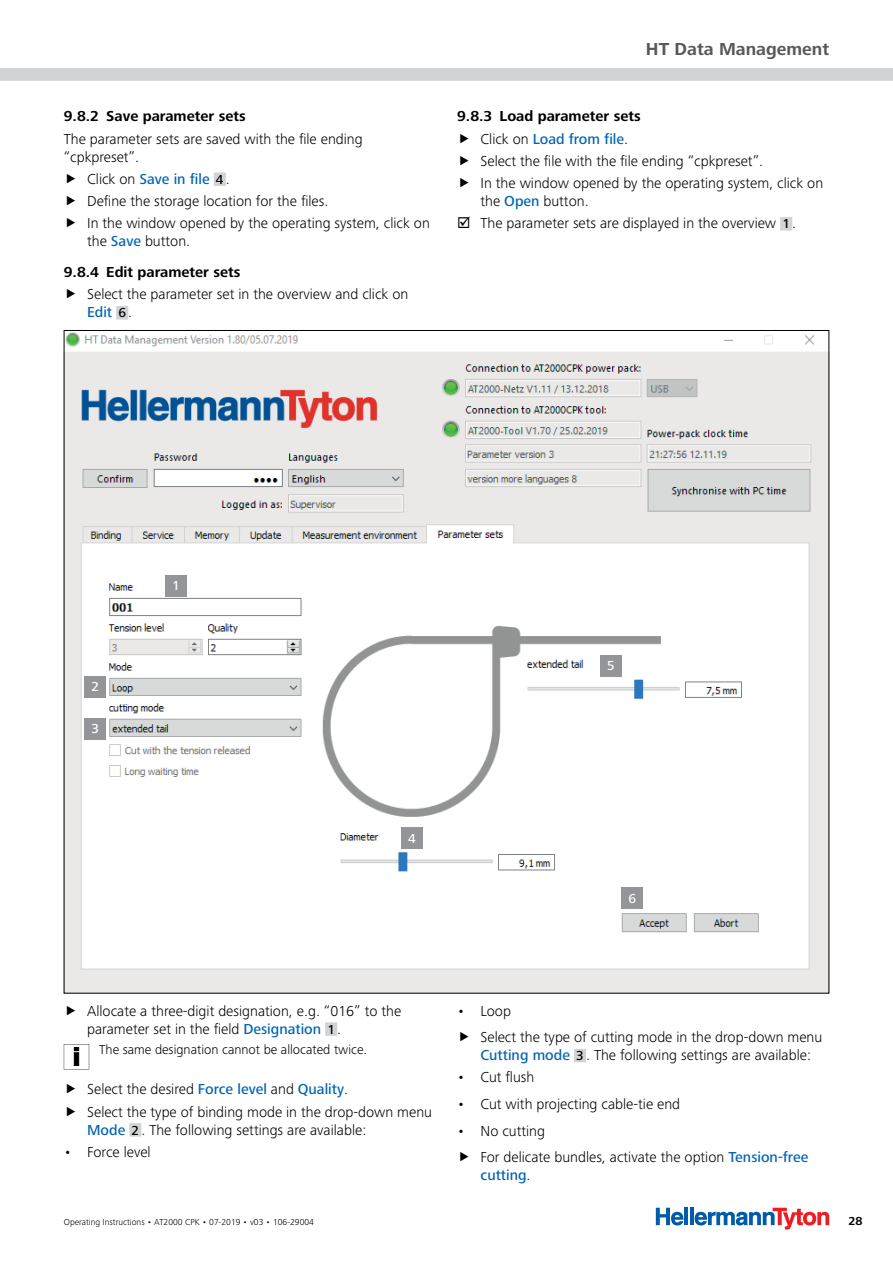
<style>
.page{position:relative;width:893px;height:1263px;background:#fff}
.page>*{position:absolute;margin:0;border:0;box-sizing:border-box;transform-origin:0 0}
.t1{font:700 18px "Frutiger Next LTW1 G";color:#58595b}
.t2{font:300 15px/22.2px "Frutiger Next LTW1 G";color:#000}
.t3{font:700 15px "Frutiger Next LTW1 G";color:#000}
.t4{font:500 15px "Frutiger Next LTW1 G";color:#0065b1}
.t5{font:300 13.5px "Frutiger Next LTW1 G";color:#000}
.t6{font:500 13.5px "Frutiger Next LTW1 G";color:#fff}
.t7{font:700 12px "Frutiger Next LTW1 G";color:#000}
.t8{font:300 9px "Frutiger Next LTW1 G";color:#000}
.s1{font-weight:500;color:#0065b1}
.s2{font-weight:500;font-size:13.5px}
.s3{font-weight:700}
.s4{font-weight:300;color:#000}
</style>
<div class="page">
<div style="left:0;top:68px;width:893px;height:13px;background:#d1d3d4"></div>
<hr style="left:684px;top:1208px;width:4px;height:17px;background:#005baa">
<hr style="left:690px;top:1208px;width:4px;height:17px;background:#005baa">
<svg style="left:656px;top:1208px;width:27px;height:17px"></svg>
<svg style="left:695px;top:1208px;width:134px;height:21px"></svg>
<div style="left:214px;top:172px;width:12px;height:14px;background:#d1d3d4"></div>
<div style="left:780px;top:217px;width:12px;height:13px;background:#d1d3d4"></div>
<div style="left:116px;top:306px;width:12px;height:13px;background:#d1d3d4"></div>
<img style="left:66px;top:332px;width:761px;height:659px">
<div style="left:165px;top:575px;width:21px;height:21px;background:#939598"></div>
<div style="left:85px;top:676px;width:21px;height:21px;background:#939598"></div>
<div style="left:85px;top:718px;width:21px;height:21px;background:#939598"></div>
<div style="left:401px;top:828px;width:22px;height:21px;background:#939598"></div>
<div style="left:600px;top:655px;width:22px;height:21px;background:#939598"></div>
<div style="left:622px;top:888px;width:21px;height:21px;background:#939598"></div>
<div style="left:325px;top:1022px;width:12px;height:14px;background:#d1d3d4"></div>
<div style="left:129px;top:1123px;width:12px;height:13px;background:#d1d3d4"></div>
<svg style="left:64px;top:1044px;width:25px;height:25px"></svg>
<div style="left:574px;top:1049px;width:12px;height:13px;background:#d1d3d4"></div>
<p class="t3" style="left:64px;top:108px;width:183px">9. 8. 2 Save parameter sets</p>
<p class="t2" style="left:64px;top:130px;width:300px;line-height:18px">The parameter sets are saved with the file ending “cpkpreset”.</p>
<p class="t2" style="left:87px;top:168px;width:344px">Click on <span class="s1">Save in file</span> <span class="s2">4</span> .<br>Define the storage location for the files.<br>In the window opened by the operating system, click on</p>
<p class="t2" style="left:87px;top:230px;width:105px">the <span class="s1">Save</span> button.</p>
<p class="t3" style="left:64px;top:264px;width:178px">9.8.4 Edit parameter sets</p>
<p class="t2" style="left:87px;top:285px;width:323px;line-height:18px">Select the parameter set in the overview and click on<br><span class="s1">Edit</span> <span class="s2">6</span> .</p>
<p class="t1" style="left:646px;top:39px;width:185px">HT Data Management</p>
<p class="t2" style="left:480px;top:105px;width:344px;text-indent:-23px"><span class="s3">9.8. 3 Load parameter sets<br></span>Click on <span class="s1">Load from file</span>.<br>Select the file with the file ending “cpkpreset”.<br>In the window opened by the operating system, click on</p>
<p class="t2" style="left:480px;top:190px;width:317px">the <span class="s1">Open</span> button.<br>The parameter sets are displayed in the overview <span class="s2">1</span> .</p>
<p class="t6" style="left:91px;top:679px;width:9px">2</p>
<p class="t6" style="left:91px;top:720px;width:9px">3</p>
<p class="t6" style="left:172px;top:578px;width:9px">1</p>
<p class="t6" style="left:408px;top:830px;width:9px">4</p>
<p class="t6" style="left:607px;top:657px;width:9px">5</p>
<p class="t6" style="left:629px;top:890px;width:9px">6</p>
<p class="t2" style="left:87px;top:1002px;width:316px;line-height:18px">Allocate a three-digit designation, e.g. “016” to the parameter set in the field <span class="s1">Designation</span> <span class="s2">1</span> .</p>
<p class="t5" style="left:99px;top:1041px;width:269px">The same designation cannot be allocated twice.</p>
<p class="t2" style="left:87px;top:1078px;width:346px">Select the desired <span class="s1">Force level</span> and <span class="s1">Quality</span>.<br>Select the type of binding mode in the drop-down menu</p>
<p class="t2" style="left:87px;top:1118px;width:281px"><span class="s1">Mode</span> <span class="s2">2</span> . The following settings are available:</p>
<p class="t2" style="left:64px;top:1141px;width:88px">• Force level</p>
<p class="t8" style="left:64px;top:1217px;width:252px">Operating Instructions • AT2000 CPK • 07-2019 • v03 • 106-29004</p>
<p class="t2" style="left:480px;top:997px;width:343px;line-height:26.5px;text-indent:-23px">• Loop<br>Select the type of cutting mode in the drop-down menu</p>
<p class="t2" style="left:480px;top:1044px;width:332px"><span class="s1">Cutting mode</span> <span class="s2">3</span> . The following settings are available:</p>
<p class="t2" style="left:457px;top:1066px;width:79px">• Cut flush</p>
<p class="t2" style="left:457px;top:1093px;width:225px">• Cut with projecting cable-tie end</p>
<p class="t2" style="left:480px;top:1117px;width:329px;line-height:26.5px;text-indent:-23px">• No cutting<br>For delicate bundles, activate the option <span class="s1">Tension-free</span></p>
<p class="t4" style="left:480px;top:1166px;width:52px">cutting<span class="s4">.</span></p>
<p class="t7" style="left:848px;top:1214px;width:16px">28</p>
</div>
